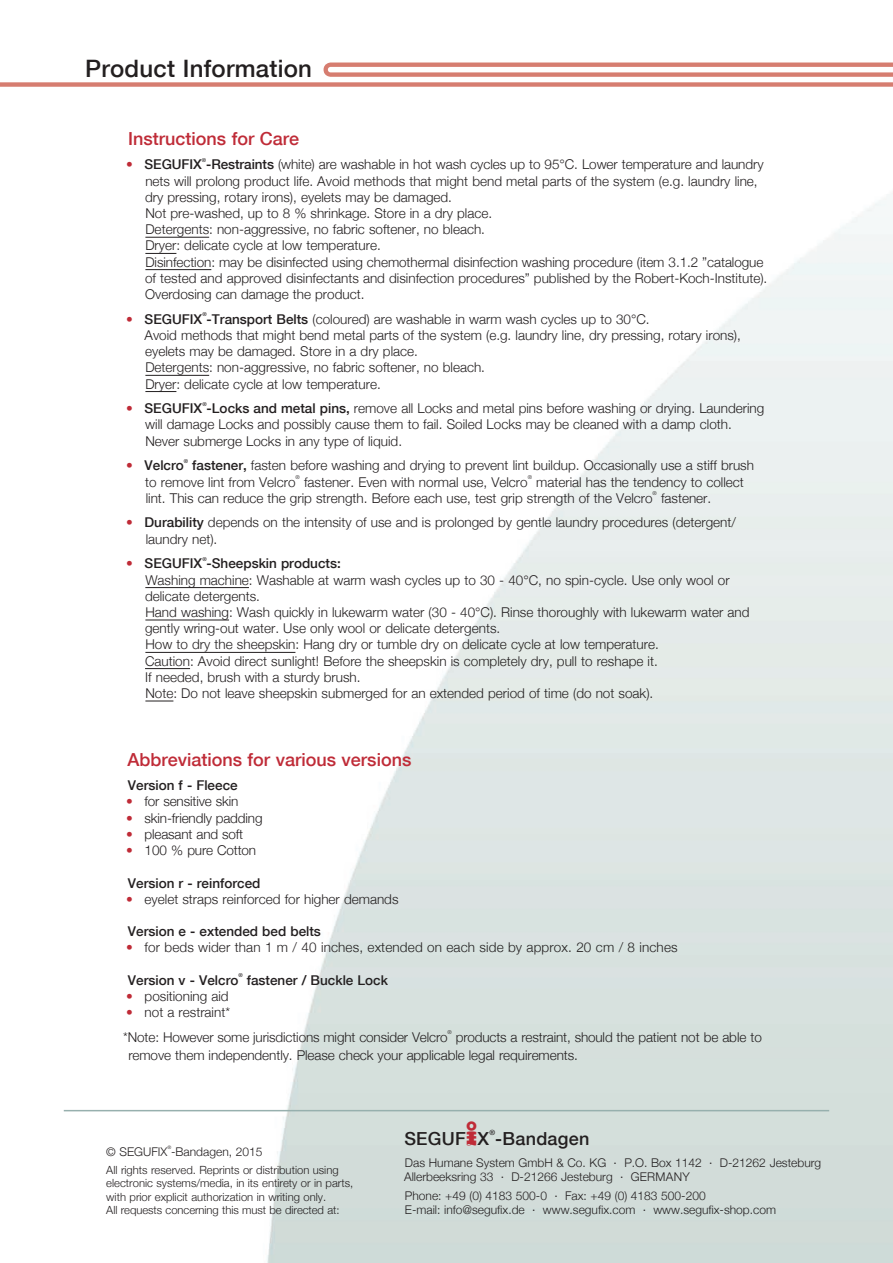
<style>
.page{position:relative;width:893px;height:1263px;background:#fff}
.page>*{position:absolute;margin:0;border:0;box-sizing:border-box;transform-origin:0 0}
.t1{font:500 24px "Helvetica Neue";letter-spacing:.01em;color:#231f20}
.t2{font:500 18px "Helvetica Neue";color:#bf2b37}
.t3{font:500 18px "Helvetica Neue";letter-spacing:.015em;color:#231f20}
.t4{font:300 13.5px/16.2px "Helvetica Neue";color:#231f20}
.t5{font:500 13.5px "Helvetica Neue";color:#231f20}
.t6{font:300 12px/14.4px "Helvetica Neue";color:#231f20}
.t7{font:300 11.25px/13.5px "Helvetica Neue";color:#231f20}
.t8{font:500 7.2px "Helvetica Neue";color:#231f20}
.t9{font:500 5.4px "Helvetica Neue";color:#231f20}
.t10{font:300 5.4px "Helvetica Neue";color:#231f20}
.t11{font:300 4.8px "Helvetica Neue";color:#231f20}
.s1{font-weight:500;color:#bf2b37}
.s2{font-weight:500}
.s3{color:#bf2b37}
.s4{font-weight:400;color:#bf2b37}
.s5{font-family:"Helvetica Segufix";font-weight:400;font-size:31.5px;color:#bf2b37}
</style>
<div class="page">
<hr style="left:64px;top:1110px;width:765px;height:1px;background:#97b0ae">
<svg style="left:0;top:63px;width:893px;height:24px"></svg>
<hr style="left:145px;top:237px;width:64px;height:1px;background:#231f20">
<hr style="left:145px;top:253px;width:31px;height:1px;background:#231f20">
<hr style="left:145px;top:269px;width:66px;height:1px;background:#231f20">
<hr style="left:145px;top:375px;width:64px;height:1px;background:#231f20">
<hr style="left:145px;top:391px;width:31px;height:1px;background:#231f20">
<hr style="left:145px;top:587px;width:104px;height:1px;background:#231f20">
<hr style="left:145px;top:620px;width:84px;height:1px;background:#231f20">
<hr style="left:145px;top:652px;width:150px;height:1px;background:#231f20">
<hr style="left:145px;top:668px;width:45px;height:1px;background:#231f20">
<svg style="left:145px;top:701px;width:28px;height:1px"></svg>
<h1 class="t1" style="left:85px;top:49px;width:228px">Product Information</h1>
<h2 class="t2" style="left:128px;top:124px;width:173px">Instructions for Care</h2>
<p class="t4" style="left:126px;top:156px;width:639px"><span class="s1">•</span> <span class="s2">SEGUFIX -Restraints</span> (white) are washable in hot wash cycles up to 95°C. Lower temperature and laundry</p>
<p class="t9" style="left:202px;top:156px;width:6px">®</p>
<p class="t4" style="left:145px;top:172px;width:624px">nets will prolong product life. Avoid methods that might bend metal parts of the system (e.g. laundry line, dry pressing, rotary irons), eyelets may be damaged.<br>Not pre-washed, up to 8 % shrinkage. Store in a dry place.<br>Detergents: non-aggressive, no fabric softener, no bleach.<br>Dryer: delicate cycle at low temperature.<br>Disinfection: may be disinfected using chemothermal disinfection washing procedure (item 3.1.2 ”catalogue of tested and approved disinfectants and disinfection procedures” published by the Robert-Koch-Institute).<br>Overdosing can damage the product.</p>
<p class="t4" style="left:126px;top:310px;width:525px"><span class="s1">•</span> <span class="s2">SEGUFIX -Transport Belts</span> (coloured) are washable in warm wash cycles up to 30°C.</p>
<p class="t9" style="left:202px;top:310px;width:6px">®</p>
<p class="t4" style="left:145px;top:326px;width:598px">Avoid methods that might bend metal parts of the system (e.g. laundry line, dry pressing, rotary irons), eyelets may be damaged. Store in a dry place.<br>Detergents: non-aggressive, no fabric softener, no bleach.<br>Dryer: delicate cycle at low temperature.</p>
<p class="t4" style="left:126px;top:400px;width:640px"><span class="s1">•</span> <span class="s2">SEGUFIX -Locks and metal pins,</span> remove all Locks and metal pins before washing or drying. Laundering</p>
<p class="t9" style="left:202px;top:400px;width:6px">®</p>
<p class="t4" style="left:145px;top:416px;width:588px">will damage Locks and possibly cause them to fail. Soiled Locks may be cleaned with a damp cloth.<br>Never submerge Locks in any type of liquid.</p>
<p class="t5" style="left:126px;top:455px;width:59px"><span class="s3">•</span> Velcro</p>
<p class="t9" style="left:184px;top:457px;width:6px">®</p>
<p class="t4" style="left:145px;top:457px;width:610px;text-indent:47px"><span class="s2">fastener,</span> fasten before washing and drying to prevent lint buildup. Occasionally use a stiff brush to remove lint from Velcro</p>
<p class="t10" style="left:296px;top:473px;width:6px">®</p>
<p class="t4" style="left:304px;top:473px;width:225px">fastener. Even with normal use, Velcro</p>
<p class="t10" style="left:528px;top:473px;width:6px">®</p>
<p class="t4" style="left:146px;top:473px;width:600px;text-indent:390px">material has the tendency to collect lint. This can reduce the grip strength. Before each use, test grip strength of the Velcro</p>
<p class="t10" style="left:652px;top:489px;width:6px">®</p>
<p class="t4" style="left:661px;top:489px;width:52px">fastener.</p>
<p class="t4" style="left:146px;top:514px;width:592px;text-indent:-20px"><span class="s1">•</span> <span class="s2">Durability</span> depends on the intensity of use and is prolonged by gentle laundry procedures (detergent/ laundry net).</p>
<p class="t5" style="left:126px;top:553px;width:216px"><span class="s4">•</span> SEGUFIX -Sheepskin products:</p>
<p class="t9" style="left:202px;top:555px;width:6px">®</p>
<p class="t4" style="left:145px;top:571px;width:606px">Washing machine: Washable at warm wash cycles up to 30 - 40°C, no spin-cycle. Use only wool or delicate detergents.<br>Hand washing: Wash quickly in lukewarm water (30 - 40°C). Rinse thoroughly with lukewarm water and gently wring-out water. Use only wool or delicate detergents.<br>How to dry the sheepskin: Hang dry or tumble dry on delicate cycle at low temperature.<br>Caution: Avoid direct sunlight! Before the sheepskin is completely dry, pull to reshape it.<br>If needed, brush with a sturdy brush.<br>Note: Do not leave sheepskin submerged for an extended period of time (do not soak).</p>
<h2 class="t2" style="left:127px;top:745px;width:286px">Abbreviations for various versions</h2>
<p class="t5" style="left:128px;top:775px;width:111px">Version f - Fleece</p>
<p class="t4" style="left:126px;top:793px;width:114px"><span class="s4">•</span> for sensitive skin</p>
<p class="t4" style="left:126px;top:809px;width:138px"><span class="s4">•</span> skin-friendly padding</p>
<p class="t4" style="left:126px;top:825px;width:118px"><span class="s4">•</span> pleasant and soft</p>
<p class="t4" style="left:126px;top:841px;width:131px"><span class="s4">•</span> 100 % pure Cotton</p>
<p class="t5" style="left:128px;top:872px;width:134px">Version r - reinforced</p>
<p class="t4" style="left:126px;top:890px;width:274px"><span class="s4">•</span> eyelet straps reinforced for higher demands</p>
<p class="t5" style="left:128px;top:920px;width:194px">Version e - extended bed belts</p>
<p class="t4" style="left:126px;top:939px;width:553px"><span class="s4">•</span> for beds wider than 1 m / 40 inches, extended on each side by approx. 20 cm / 8 inches</p>
<p class="t5" style="left:128px;top:969px;width:112px">Version v - Velcro</p>
<p class="t9" style="left:238px;top:971px;width:6px">®</p>
<p class="t5" style="left:247px;top:969px;width:143px">fastener / Buckle Lock</p>
<p class="t4" style="left:126px;top:987px;width:104px"><span class="s4">•</span> positioning aid</p>
<p class="t4" style="left:123px;top:999px;width:326px;line-height:24.8px"><span class="s4">•</span> not a restraint*<br>*Note: However some jurisdictions might consider Velcro</p>
<p class="t10" style="left:447px;top:1028px;width:6px">®</p>
<p class="t4" style="left:128px;top:1027px;width:635px;line-height:18px;text-indent:327px">products a restraint, should the patient not be able to remove them independently. Please check your applicable legal requirements.</p>
<p class="t11" style="left:167px;top:1144px;width:5px">®</p>
<p class="t7" style="left:106px;top:1162px;width:249px">All rights reserved. Reprints or distribution using electronic systems/media, in its entirety or in parts, with prior explicit authorization in writing only.<br>All requests concerning this must be directed at:</p>
<p class="t6" style="left:106px;top:1144px;width:158px">© SEGUFIX -Bandagen, 2015</p>
<h2 class="t3" style="left:404px;top:1124px;width:187px">SEGUF<span class="s5">⁄</span>X -Bandagen</h2>
<p class="t8" style="left:489px;top:1126px;width:7px">®</p>
<p class="t6" style="left:404px;top:1155px;width:419px">Das Humane System GmbH &amp; Co. KG · P.O. Box 1142 · D-21262 Jesteburg<br>Allerbeeksring 33 · D-21266 Jesteburg · GERMANY</p>
<p class="t6" style="left:405px;top:1188px;width:373px">Phone: +49 (0) 4183 500-0 · Fax: +49 (0) 4183 500-200<br>E-mail: info@segufix.de · www.segufix.com · www.segufix-shop.com</p>
</div>
